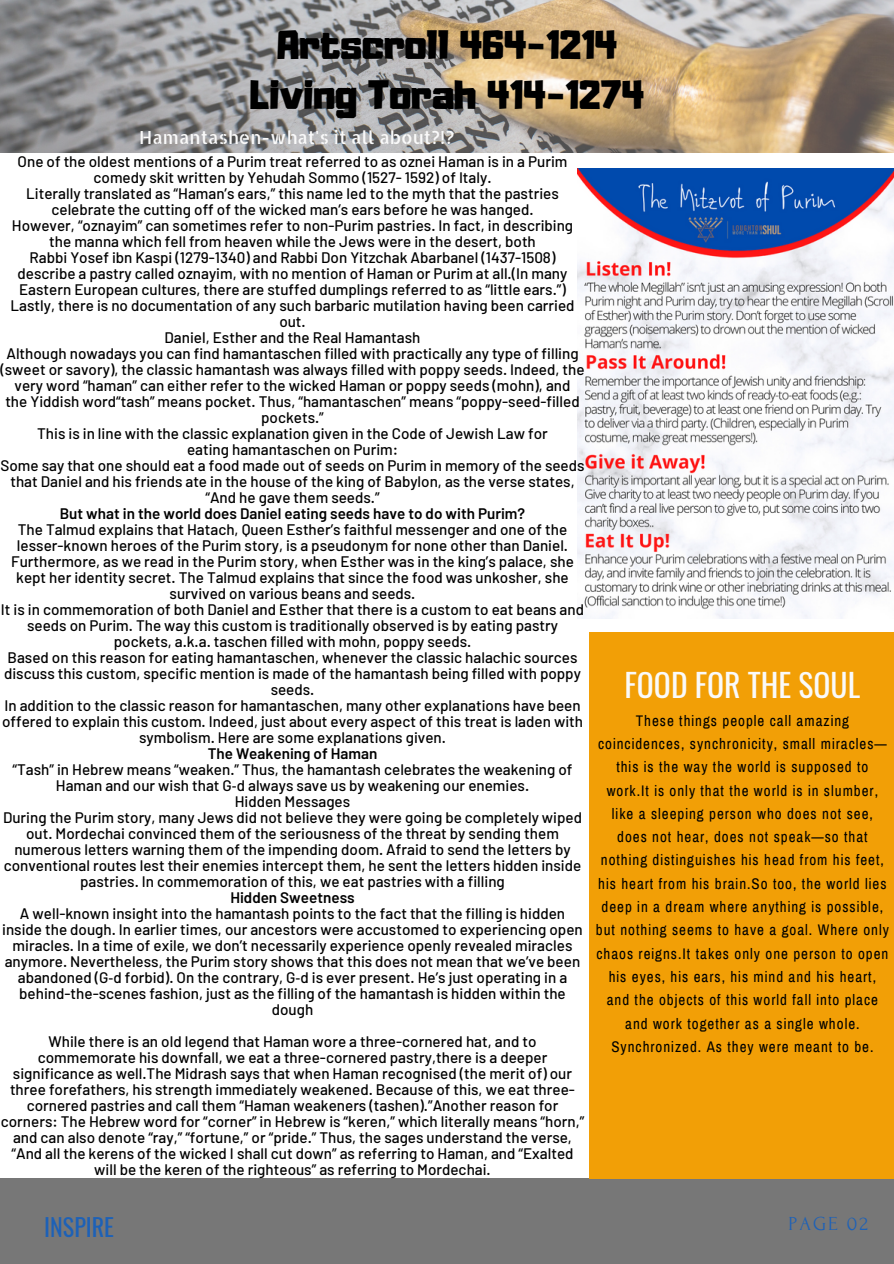
<style>
.page{position:relative;width:894px;height:1264px;background:#fff}
.page>*{position:absolute;margin:0;border:0;box-sizing:border-box;transform-origin:0 0}
.t1{font:36px/49.5px "Adumu";color:#000;text-align:center}
.t2{font:31.5px "Oswald";color:#fafafa}
.t3{font:24px "Oswald";color:#1d61b7}
.t4{font:19.8px "Forum";letter-spacing:.1em;color:#1d61b7}
.t5{font:18px "Allerta Stencil";color:#fafafa}
.t6{font:500 15.3px/16px "Barlow";color:#000;text-align:center}
.t7{font:600 15.3px "Barlow";color:#000}
.t8{font:15px/23.2px "Archivo Narrow";letter-spacing:.065em;color:#000;text-align:center}
.s1{font-family:"Noto Sans";font-weight:400}
</style>
<div class="page">
<div style="left:0;top:1178px;width:893px;height:85px;background:#777"></div>
<img style="left:0;top:0;width:893px;height:152px">
<div style="left:589px;top:632px;width:304px;height:546px;background:#f29f06"></div>
<img style="left:577px;top:168px;width:316px;height:450px">
<h1 class="t1" style="left:250px;top:17px;width:396px">Artscroll 464-1214<br>Living Torah 414-1274</h1>
<p class="t5" style="left:139px;top:125px;width:316px">Hamantashen-what's it all about?!?</p>
<p class="t6" style="left:0;top:152px;width:585px">One of the oldest mentions of a Purim treat referred to as oznei Haman is in a Purim comedy skit written by Yehudah Sommo (1527- 1592) of Italy.<br>Literally translated as “Haman’s ears,” this name led to the myth that the pastries celebrate the cutting off of the wicked man’s ears before he was hanged.<br>However, “oznayim” can sometimes refer to non-Purim pastries. In fact, in describing the manna which fell from heaven while the Jews were in the desert, both<br>Rabbi Yosef ibn Kaspi (1279-1340) and Rabbi Don Yitzchak Abarbanel (1437-1508) describe a pastry called oznayim, with no mention of Haman or Purim at all.(In many Eastern European cultures, there are stuffed dumplings referred to as “little ears.”)<br>Lastly, there is no documentation of any such barbaric mutilation having been carried out.<br>Daniel, Esther and the Real Hamantash<br>Although nowadays you can find hamantaschen filled with practically any type of filling (sweet or savory), the classic hamantash was always filled with poppy seeds. Indeed, the very word “haman” can either refer to the wicked Haman or poppy seeds (mohn), and<br>the Yiddish word“tash” means pocket. Thus, “hamantaschen” means “poppy-seed-filled pockets.”<br>This is in line with the classic explanation given in the Code of Jewish Law for<br>eating hamantaschen on Purim:<br>Some say that one should eat a food made out of seeds on Purim in memory of the seeds that Daniel and his friends ate in the house of the king of Babylon, as the verse states, “And he gave them seeds.”</p>
<p class="t7" style="left:60px;top:503px;width:467px">But what in the world does Daniel eating seeds have to do with Purim?</p>
<p class="t6" style="left:1px;top:520px;width:584px">The Talmud explains that Hatach, Queen Esther’s faithful messenger and one of the lesser-known heroes of the Purim story, is a pseudonym for none other than Daniel.<br>Furthermore, as we read in the Purim story, when Esther was in the king’s palace, she kept her identity secret. The Talmud explains that since the food was unkosher, she survived on various beans and seeds.<br>It is in commemoration of both Daniel and Esther that there is a custom to eat beans and seeds on Purim. The way this custom is traditionally observed is by eating pastry pockets, a.k.a. taschen filled with mohn, poppy seeds.<br>Based on this reason for eating hamantaschen, whenever the classic halachic sources discuss this custom, specific mention is made of the hamantash being filled with poppy seeds.<br>In addition to the classic reason for hamantaschen, many other explanations have been offered to explain this custom. Indeed, just about every aspect of this treat is laden with symbolism. Here are some explanations given.</p>
<p class="t7" style="left:208px;top:743px;width:171px">The Weakening of Haman</p>
<p class="t6" style="left:3px;top:760px;width:580px">“Tash” in Hebrew means “weaken.” Thus, the hamantash celebrates the weakening of Haman and our wish that G<span class="s1">‑</span>d always save us by weakening our enemies.<br>Hidden Messages<br>During the Purim story, many Jews did not believe they were going be completely wiped out. Mordechai convinced them of the seriousness of the threat by sending them numerous letters warning them of the impending doom. Afraid to send the letters by conventional routes lest their enemies intercept them, he sent the letters hidden inside pastries. In commemoration of this, we eat pastries with a filling</p>
<p class="t7" style="left:230px;top:887px;width:126px">Hidden Sweetness</p>
<p class="t6" style="left:2px;top:904px;width:582px">A well-known insight into the hamantash points to the fact that the filling is hidden inside the dough. In earlier times, our ancestors were accustomed to experiencing open miracles. In a time of exile, we don’t necessarily experience openly revealed miracles anymore. Nevertheless, the Purim story shows that this does not mean that we’ve been abandoned (G<span class="s1">‑</span>d forbid). On the contrary, G<span class="s1">‑</span>d is ever present. He’s just operating in a behind-the-scenes fashion, just as the filling of the hamantash is hidden within the dough</p>
<p class="t6" style="left:1px;top:1032px;width:585px">While there is an old legend that Haman wore a three-cornered hat, and to commemorate his downfall, we eat a three-cornered pastry,there is a deeper significance as well.The Midrash says that when Haman recognised (the merit of) our three forefathers, his strength immediately weakened. Because of this, we eat three&shy;cornered pastries and call them “Haman weakeners (tashen).”Another reason for corners: The Hebrew word for “corner” in Hebrew is “keren,” which literally means “horn,” and can also denote “ray,” “fortune,” or “pride.” Thus, the sages understand the verse, “And all the kerens of the wicked I shall cut down” as referring to Haman, and “Exalted will be the keren of the righteous” as referring to Mordechai.</p>
<h2 class="t2" style="left:624px;top:660px;width:237px">FOOD FOR THE SOUL</h2>
<p class="t8" style="left:595px;top:709px;width:294px">These things people call amazing coincidences, synchronicity, small miracles— this is the way the world is supposed to work.It is only that the world is in slumber, like a sleeping person who does not see, does not hear, does not speak—so that nothing distinguishes his head from his feet, his heart from his brain.So too, the world lies deep in a dream where anything is possible, but nothing seems to have a goal. Where only chaos reigns.It takes only one person to open his eyes, his ears, his mind and his heart, and the objects of this world fall into place and work together as a single whole.<br>Synchronized. As they were meant to be.</p>
<h3 class="t3" style="left:44px;top:1208px;width:71px">INSPIRE</h3>
<p class="t4" style="left:788px;top:1212px;width:81px">PAGE 02</p>
</div>
